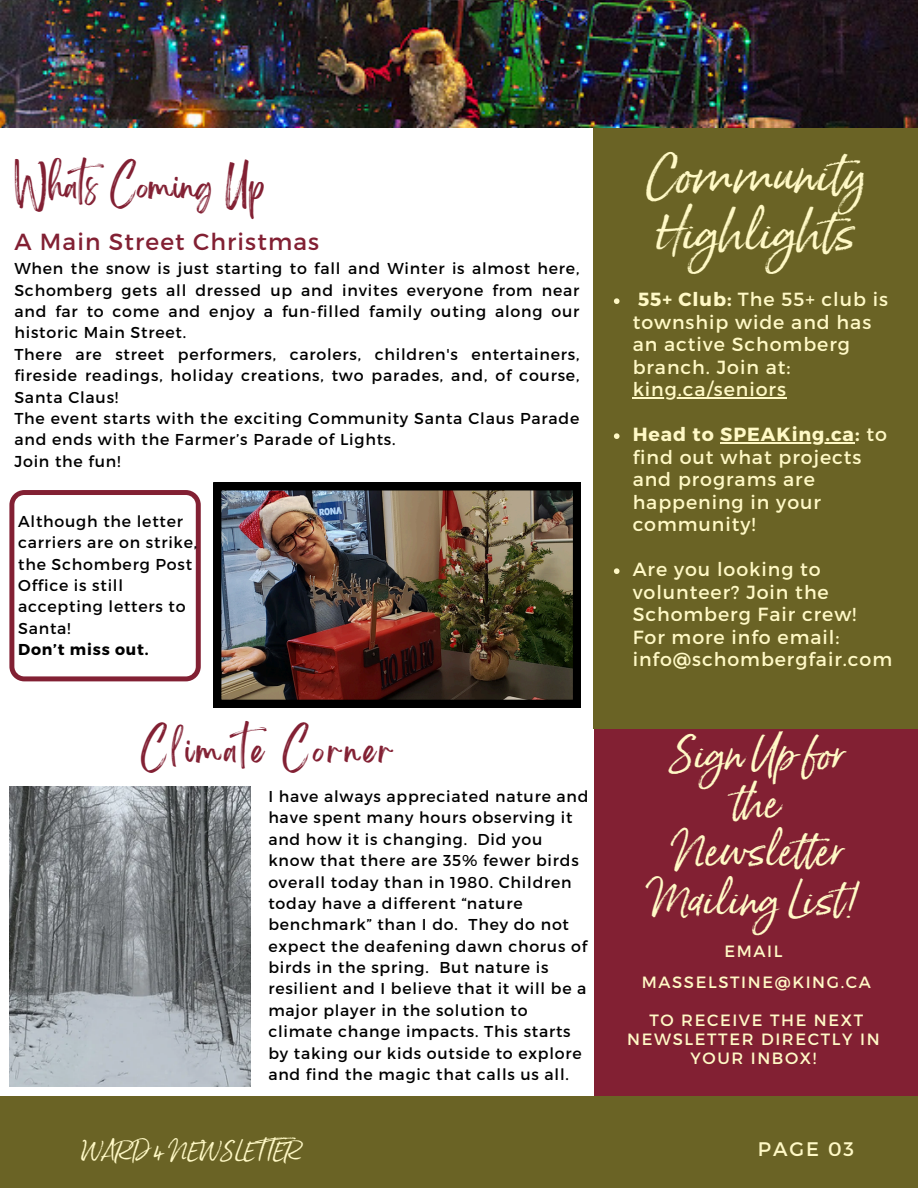
<style>
.page{position:relative;width:918px;height:1188px;background:#fff}
.page>*{position:absolute;margin:0;border:0;box-sizing:border-box;transform-origin:0 0}
.t1{font:48.15px/57.3px "Born Ready Slanted";color:#fff9c6}
.t2{font:41.25px/48.8px "Born Ready Slanted";color:#fff9c6;text-align:center}
.t3{font:31.5px "Brightwall";letter-spacing:.1em;color:#822033}
.t4{font:31.2px "Brightwall";color:#822033}
.t5{font:23.25px "Montserrat";letter-spacing:.05em;color:#822033}
.t6{font:22.65px "Born Ready Slanted";color:#fff9c6}
.t7{font:19.65px "Montserrat";letter-spacing:.1em;color:#fff9c6}
.t8{font:19.05px/22.5px "Montserrat";letter-spacing:.05em;color:#fff9c6}
.t9{font:700 19.05px "Montserrat";letter-spacing:.05em;color:#fff9c6}
.t10{font:16.35px/19px "Montserrat";letter-spacing:.1em;color:#fff9c6;text-align:center}
.t11{font:15.75px/21.3px "Montserrat";letter-spacing:.05em;color:#000}
.t12{font:700 15.75px "Montserrat";letter-spacing:.05em;color:#000}
.s1{font-weight:700}
.s2{font-weight:400}
</style>
<div class="page">
<div style="left:594px;top:703px;width:324px;height:413px;background:#822033"></div>
<div style="left:594px;top:111px;width:324px;height:618px;background:#6a6325"></div>
<div style="left:0;top:1096px;width:918px;height:92px;background:#6a6325"></div>
<img style="left:0;top:0;width:918px;height:127px">
<svg style="left:614px;top:298px;width:6px;height:6px"></svg>
<hr style="left:633px;top:397px;width:154px;height:1px;background:#fff9c6">
<svg style="left:614px;top:433px;width:6px;height:6px"></svg>
<hr style="left:720px;top:442px;width:135px;height:1px;background:#fff9c6">
<svg style="left:614px;top:568px;width:6px;height:6px"></svg>
<img style="left:214px;top:483px;width:366px;height:225px">
<img style="left:9px;top:787px;width:241px;height:300px">
<svg style="left:9px;top:490px;width:192px;height:191px"></svg>
<p class="t4" style="left:14px;top:175px;width:252px">Whats Coming Up</p>
<p class="t1" style="left:646px;top:145px;width:221px">Community<br>Highlights</p>
<p class="t5" style="left:14px;top:226px;width:306px">A Main Street Christmas</p>
<p class="t11" style="left:14px;top:257px;width:567px;text-align:justify">When the snow is just starting to fall and Winter is almost here, Schomberg gets all dressed up and invites everyone from near and far to come and enjoy a fun-filled family outing along our historic Main Street.</p>
<p class="t11" style="left:14px;top:343px;width:566px;text-align:justify">There are street performers, carolers, children's entertainers, fireside readings, holiday creations, two parades, and, of course, Santa Claus!</p>
<h2 class="t11" style="left:14px;top:407px;width:566px">The event starts with the exciting Community Santa Claus Parade and ends with the Farmer’s Parade of Lights.</h2>
<p class="t11" style="left:14px;top:450px;width:107px">Join the fun!</p>
<p class="t8" style="left:633px;top:287px;width:257px"><span class="s1">55+ Club:</span> The 55+ club is township wide and has an active Schomberg branch. Join at:</p>
<p class="t8" style="left:633px;top:377px;width:155px">king.ca/seniors</p>
<p class="t9" style="left:633px;top:422px;width:256px">Head to SPEAKing.ca: <span class="s2">to</span></p>
<h1 class="t8" style="left:633px;top:445px;width:230px">find out what projects and programs are happening in your community!</h1>
<h1 class="t8" style="left:633px;top:557px;width:190px">Are you looking to</h1>
<h3 class="t8" style="left:633px;top:580px;width:261px">volunteer? Join the<br>Schomberg Fair crew!<br>For more info email: info@schombergfair.com</h3>
<p class="t11" style="left:18px;top:510px;width:181px">Although the letter carriers are on strike, the Schomberg Post<br>Office is still accepting letters to<br>Santa!</p>
<p class="t12" style="left:18px;top:639px;width:132px">Don’t miss out.</p>
<p class="t3" style="left:141px;top:739px;width:253px">Climate Corner</p>
<p class="t11" style="left:268px;top:785px;width:322px">I have always appreciated nature and have spent many hours observing it and how it is changing. Did you know that there are 35% fewer birds overall today than in 1980. Children today have a different “nature benchmark” than I do. They do not expect the deafening dawn chorus of birds in the spring. But nature is resilient and I believe that it will be a major player in the solution to climate change impacts. This starts by taking our kids outside to explore and find the magic that calls us all.</p>
<p class="t2" style="left:645px;top:728px;width:215px">Sign Up for the<br>Newslet er<br>Mailing List!</p>
<p class="t10" style="left:724px;top:941px;width:60px">EMAIL</p>
<p class="t10" style="left:642px;top:972px;width:231px">MASSELSTINE@KING.CA</p>
<p class="t10" style="left:627px;top:1010px;width:254px">TO RECEIVE THE NEXT<br>NEWSLETTER DIRECTLY IN<br>YOUR INBOX!</p>
<p class="t6" style="left:81px;top:1137px;width:220px">WARD 4 NEWSLETER</p>
<p class="t7" style="left:758px;top:1137px;width:98px">PAGE 03</p>
</div>
